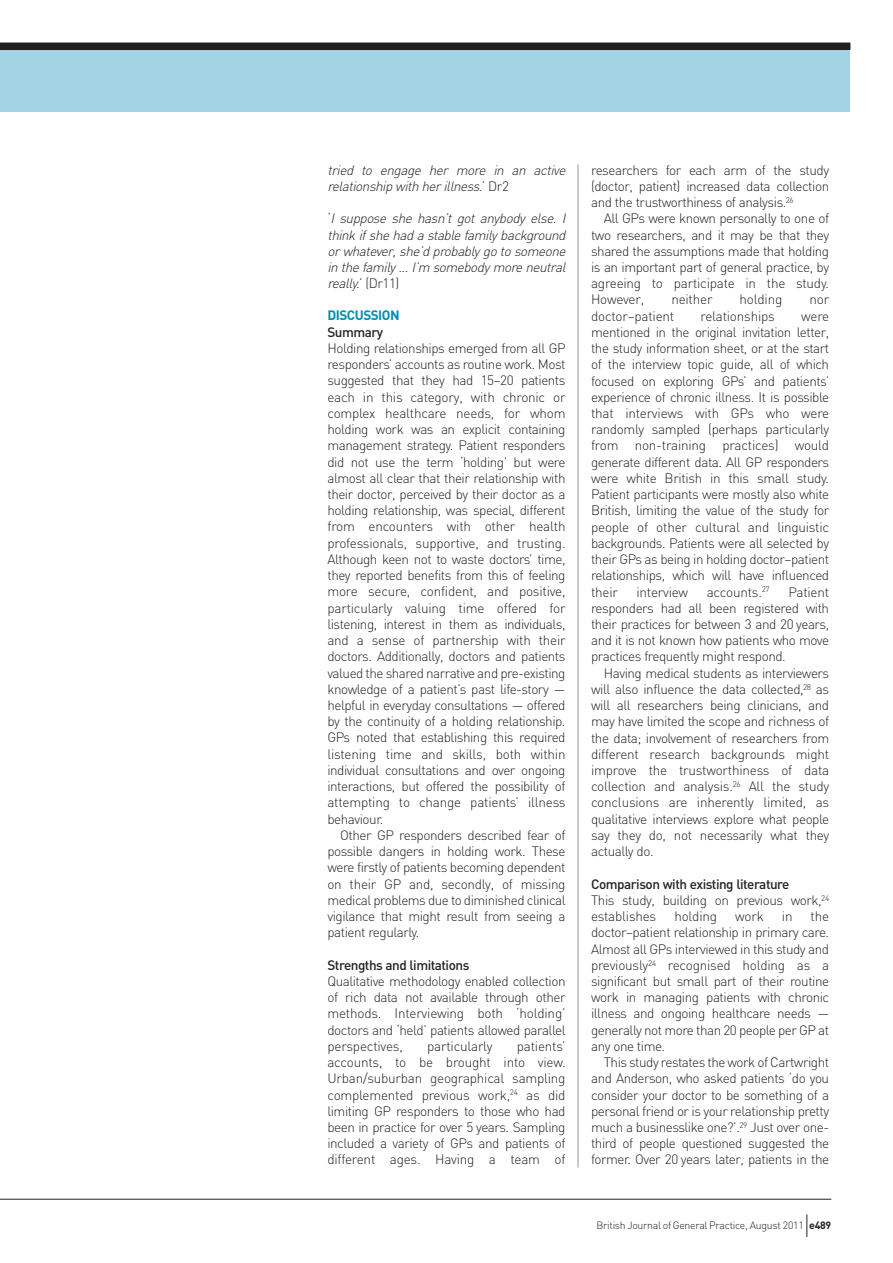
<style>
.page{position:relative;width:893px;height:1263px;background:#fff}
.page>*{position:absolute;margin:0;border:0;box-sizing:border-box;transform-origin:0 0}
.t1{font:300 13.5px/16.2px "DIN";letter-spacing:-.035em;color:#231f20;text-align:justify}
.t2{font:italic 300 13.5px/16.2px "DIN";color:#231f20}
.t3{font:300 13.5px "DIN";letter-spacing:-.015em;color:#231f20}
.t4{font:500 13.5px "DIN";letter-spacing:-.035em;color:#231f20}
.t5{font:700 13.5px "DIN";letter-spacing:-.035em;color:#008fb3}
.t6{font:300 10.5px "DIN";letter-spacing:-.025em;color:#231f20}
.s1{font-style:normal}
.s2{font-weight:500}
.s3{font-weight:700}
</style>
<div class="page">
<div style="left:0;top:48px;width:850px;height:64px;background:#a2d2e3"></div>
<div style="left:0;top:43px;width:850px;height:7px;background:#231f20"></div>
<hr style="left:578px;top:164px;width:1px;height:1004px;background:#939598">
<hr style="left:0;top:1199px;width:831px;height:1px;background:#231f20">
<svg style="left:806px;top:1214px;width:1px;height:23px"></svg>
<p class="t2" style="left:327px;top:162px;width:242px">tried to engage her more in an active relationship with her illness.<span class="s1">’ D r 2</span></p>
<p class="t2" style="left:327px;top:211px;width:242px;text-align:justify"><span class="s1">‘</span> I suppose she hasn’t got anybody else. I think if she had a stable family background or whatever, she’d probably go to someone in the family ... I’m somebody more neutral really.<span class="s1">’ (Dr11)</span></p>
<p class="t5" style="left:327px;top:307px;width:74px">DISCUSSION</p>
<p class="t4" style="left:327px;top:324px;width:57px">Summary</p>
<p class="t1" style="left:327px;top:340px;width:240px">Holding relationships emerged from all GP responders’ accounts as routine work. Most suggested that they had 15–20 patients each in this category, with chronic or complex healthcare needs, for whom holding work was an explicit containing management strategy. Patient responders did not use the term ‘holding’ but were almost all clear that their relationship with their doctor, perceived by their doctor as a holding relationship, was special, different from encounters with other health professionals, supportive, and trusting.<br>Although keen not to waste doctors’ time, they reported benefits from this of feeling more secure, confident, and positive, particularly valuing time offered for listening, interest in them as individuals, and a sense of partnership with their doctors. Additionally, doctors and patients valued the shared narrative and pre-existing knowledge of a patient’s past life-story — helpful in everyday consultations — offered by the continuity of a holding relationship.<br>GPs noted that establishing this required listening time and skills, both within individual consultations and over ongoing interactions, but offered the possibility of attempting to change patients’ illness behaviour.</p>
<p class="t1" style="left:327px;top:827px;width:240px;text-indent:13px">Other GP responders described fear of possible dangers in holding work. These were firstly of patients becoming dependent on their GP and, secondly, of missing medical problems due to diminished clinical vigilance that might result from seeing a patient regularly.</p>
<p class="t4" style="left:327px;top:957px;width:143px">Strengths and limitations</p>
<p class="t1" style="left:327px;top:973px;width:240px">Qualitative methodology enabled collection of rich data not available through other methods. Interviewing both ‘holding’ doctors and ‘held’ patients allowed parallel perspectives,</p>
<p class="t1" style="left:327px;top:1038px;width:240px;text-indent:189px">patients’ accounts, to be brought into view.<br>Urban/suburban geographical sampling complemented previous work,<sup>24</sup> as did limiting GP responders to those who had been in practice for over 5 years. Sampling included a variety of GPs and patients of different ages. Having a team of</p>
<p class="t3" style="left:427px;top:1038px;width:67px">particularly</p>
<p class="t1" style="left:591px;top:162px;width:240px">researchers for each arm of the study (doctor, patient) increased data collection and the trustworthiness of analysis.<sup>26</sup></p>
<p class="t1" style="left:591px;top:211px;width:240px;text-indent:13px">All GPs were known personally to one of two researchers, and it may be that they shared the assumptions made that holding is an important part of general practice, by agreeing to participate in the study.<br>However,</p>
<p class="t3" style="left:671px;top:292px;width:43px">neither</p>
<p class="t3" style="left:740px;top:292px;width:44px">holding</p>
<p class="t1" style="left:809px;top:292px;width:21px">nor</p>
<p class="t3" style="left:591px;top:308px;width:85px">doctor–patient</p>
<p class="t3" style="left:700px;top:308px;width:76px">relationships</p>
<p class="t1" style="left:591px;top:308px;width:240px;text-indent:210px">were mentioned in the original invitation letter, the study information sheet, or at the start of the interview topic guide, all of which focused on exploring GPs’ and patients’ experience of chronic illness. It is possible that interviews with GPs who were randomly sampled (perhaps particularly from non-training practices) would generate different data. All GP responders were white British in this small study.<br>Patient participants were mostly also white British, limiting the value of the study for people of other cultural and linguistic backgrounds. Patients were all selected by their GPs as being in holding doctor–patient relationships, which will have influenced their</p>
<p class="t3" style="left:636px;top:584px;width:53px">interview</p>
<p class="t3" style="left:707px;top:584px;width:65px">accounts.<sup>27</sup></p>
<p class="t1" style="left:591px;top:584px;width:240px;text-indent:197px">Patient responders had all been registered with their practices for between 3 and 20 years, and it is not known how patients who move practices frequently might respond.</p>
<p class="t1" style="left:591px;top:665px;width:240px;text-indent:13px">Having medical students as interviewers will also influence the data collected,<sup>28</sup> as will all researchers being clinicians, and may have limited the scope and richness of the data; involvement of researchers from different research backgrounds might improve the trustworthiness of data collection and analysis.<sup>26</sup> All the study conclusions are inherently limited, as qualitative interviews explore what people say they do, not necessarily what they actually do.</p>
<p class="t1" style="left:591px;top:876px;width:240px;text-align:left"><span class="s2">Comparison with existing literature<br></span>This study, building on previous work,<sup>24 </sup>establishes</p>
<p class="t1" style="left:591px;top:908px;width:240px;text-indent:220px">the doctor–patient relationship in primary care.<br>Almost all GPs interviewed in this study and previously<sup>24</sup> recognised holding as a significant but small part of their routine work in managing patients with chronic illness and ongoing healthcare needs — generally not more than 20 people per GP at any one time.</p>
<p class="t1" style="left:591px;top:1054px;width:240px;text-indent:13px">This study restates the work of Cartwright and Anderson, who asked patients ‘do you consider your doctor to be something of a personal friend or is your relationship pretty much a businesslike one?’.<sup>29</sup> Just over one&shy;third of people questioned suggested the former. Over 20 years later, patients in the</p>
<p class="t3" style="left:674px;top:908px;width:44px">holding</p>
<p class="t1" style="left:735px;top:908px;width:30px">work</p>
<p class="t1" style="left:782px;top:908px;width:12px">in</p>
<p class="t6" style="left:596px;top:1219px;width:236px">British Journal of General Practice, August 2011 <span class="s3">e489</span></p>
</div>
